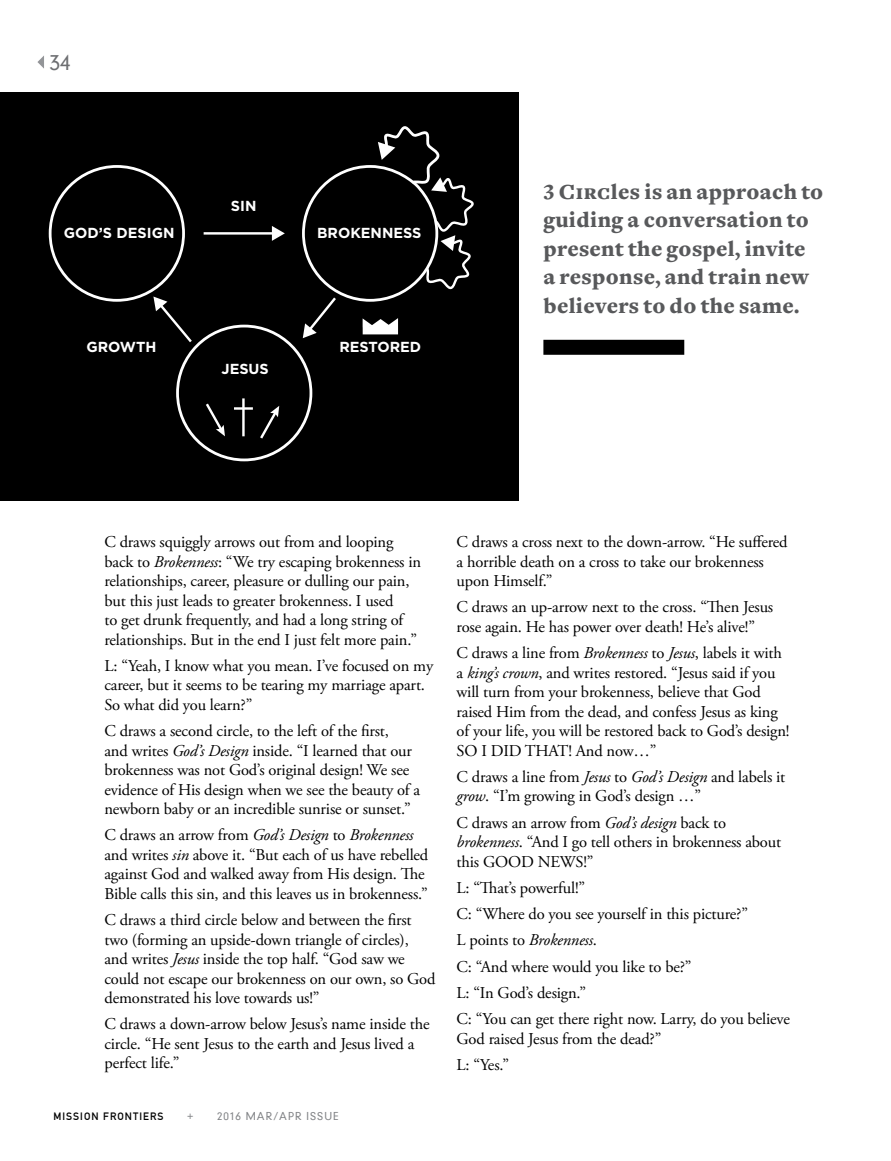
<style>
.page{position:relative;width:891px;height:1161px;background:#fff}
.page>*{position:absolute;margin:0;border:0;box-sizing:border-box;transform-origin:0 0}
.t1{font:900 22.5px/28.5px "Freight Text";letter-spacing:.015em;color:#58595b}
.t2{font:300 20.25px "DIN Neuzeit Grotesk Std";color:#6d6e71}
.t3{font:16.5px/19.5px "Adobe Garamond Pro";letter-spacing:-.01em;color:#000}
.t4{font:700 14.55px "Gotham";color:#fff}
.t5{font:300 10.5px "DIN Neuzeit Grotesk Std";letter-spacing:.1em;color:#808285}
.t6{font:10.5px "DIN Mittelschrift Std";letter-spacing:.1em;color:#000}
.s1{font-family:"Freight Text Black SC";font-weight:400}
.s2{font-style:italic}
</style>
<div class="page">
<svg style="left:37px;top:55px;width:7px;height:14px"></svg>
<div style="left:0;top:92px;width:519px;height:409px;background:#000"></div>
<div style="left:176px;top:325px;width:136px;height:136px;border:3px solid #fff;border-radius:50%"></div>
<div style="left:49px;top:165px;width:136px;height:137px;border:3px solid #fff;border-radius:50%"></div>
<hr style="left:204px;top:232px;width:70px;height:3px;background:#fff">
<svg style="left:272px;top:226px;width:13px;height:15px"></svg>
<svg style="left:153px;top:297px;width:41px;height:48px"></svg>
<svg style="left:301px;top:125px;width:173px;height:213px"></svg>
<hr style="left:242px;top:398px;width:3px;height:38px;background:#fff">
<hr style="left:234px;top:407px;width:19px;height:3px;background:#fff">
<svg style="left:204px;top:401px;width:21px;height:35px"></svg>
<svg style="left:258px;top:406px;width:21px;height:35px"></svg>
<div style="left:543px;top:340px;width:141px;height:15px;background:#000"></div>
<p class="t2" style="left:50px;top:50px;width:23px">34</p>
<p class="t4" style="left:64px;top:223px;width:112px">GOD’S DESIGN</p>
<p class="t4" style="left:231px;top:197px;width:27px">SIN</p>
<p class="t4" style="left:317px;top:223px;width:106px">BROKENNESS</p>
<p class="t4" style="left:86px;top:338px;width:72px">GROWTH</p>
<p class="t4" style="left:339px;top:338px;width:83px">RESTORED</p>
<p class="t4" style="left:222px;top:359px;width:49px">JESUS</p>
<h1 class="t1" style="left:543px;top:178px;width:281px"><span class="s1">3 Circ</span>les is an approach to guiding a conversation to present the gospel, invite<br>a response, and train new believers to do the same.</h1>
<p class="t3" style="left:104px;top:533px;width:318px">C draws squiggly arrows out from and looping back to <span class="s2">Brokenness</span>: “We try escaping brokenness in relationships, career, pleasure or dulling our pain, but this just leads to greater brokenness. I used<br>to get drunk frequently, and had a long string of relationships. But in the end I just felt more pain.”</p>
<p class="t3" style="left:104px;top:656px;width:330px">L: “Yeah, I know what you mean. I’ve focused on my career, but it seems to be tearing my marriage apart.<br>So what did you learn?”</p>
<p class="t3" style="left:104px;top:722px;width:317px">C draws a second circle, to the left of the first,<br>and writes <span class="s2">God’s Design</span> inside. “I learned that our brokenness was not God’s original design! We see evidence of His design when we see the beauty of a newborn baby or an incredible sunrise or sunset.”</p>
<p class="t3" style="left:104px;top:826px;width:325px">C draws an arrow from <span class="s2">God’s Design</span> to <span class="s2">Brokenness </span>and writes <span class="s2">sin</span> above it. “But each of us have rebelled against God and walked away from His design. The Bible calls this sin, and this leaves us in brokenness.”</p>
<p class="t3" style="left:104px;top:911px;width:333px">C draws a third circle below and between the first two (forming an upside-down triangle of circles), and writes <span class="s2">Jesus</span> inside the top half. “God saw we could not escape our brokenness on our own, so God demonstrated his love towards us!”</p>
<p class="t3" style="left:104px;top:1015px;width:327px">C draws a down-arrow below Jesus’s name inside the circle. “He sent Jesus to the earth and Jesus lived a perfect life.”</p>
<p class="t6" style="left:53px;top:1110px;width:112px">MISSION FRONTIERS</p>
<p class="t5" style="left:187px;top:1108px;width:8px">+</p>
<p class="t5" style="left:217px;top:1110px;width:123px">2016 MAR/APR ISSUE</p>
<p class="t3" style="left:457px;top:533px;width:333px">C draws a cross next to the down-arrow. “He suffered a horrible death on a cross to take our brokenness upon Himself.”</p>
<p class="t3" style="left:457px;top:598px;width:318px">C draws an up-arrow next to the cross. “Then Jesus rose again. He has power over death! He’s alive!”</p>
<p class="t3" style="left:457px;top:644px;width:335px">C draws a line from <span class="s2">Brokenness</span> to <span class="s2">Jesus</span>, labels it with a <span class="s2">king’s crown</span>, and writes restored. “Jesus said if you will turn from your brokenness, believe that God raised Him from the dead, and confess Jesus as king of your life, you will be restored back to God’s design!<br>SO I DID THAT! And now…”</p>
<p class="t3" style="left:457px;top:768px;width:330px">C draws a line from <span class="s2">Jesus</span> to <span class="s2">God’s Design</span> and labels it <span class="s2">grow</span>. “I’m growing in God’s design …”</p>
<p class="t3" style="left:457px;top:813px;width:326px">C draws an arrow from <span class="s2">God’s design</span> back to <span class="s2">brokenness</span>. “And I go tell others in brokenness about this GOOD NEWS!”</p>
<p class="t3" style="left:457px;top:875px;width:335px;line-height:26.2px">L: “That’s powerful!”<br>C: “Where do you see yourself in this picture?”<br>L points to <span class="s2">Brokenness</span>.<br>C: “And where would you like to be?”<br>L: “In God’s design.”<br>C: “You can get there right now. Larry, do you believe</p>
<p class="t3" style="left:457px;top:1026px;width:206px;line-height:26.2px">God raised Jesus from the dead?”<br>L: “Yes.”</p>
</div>
